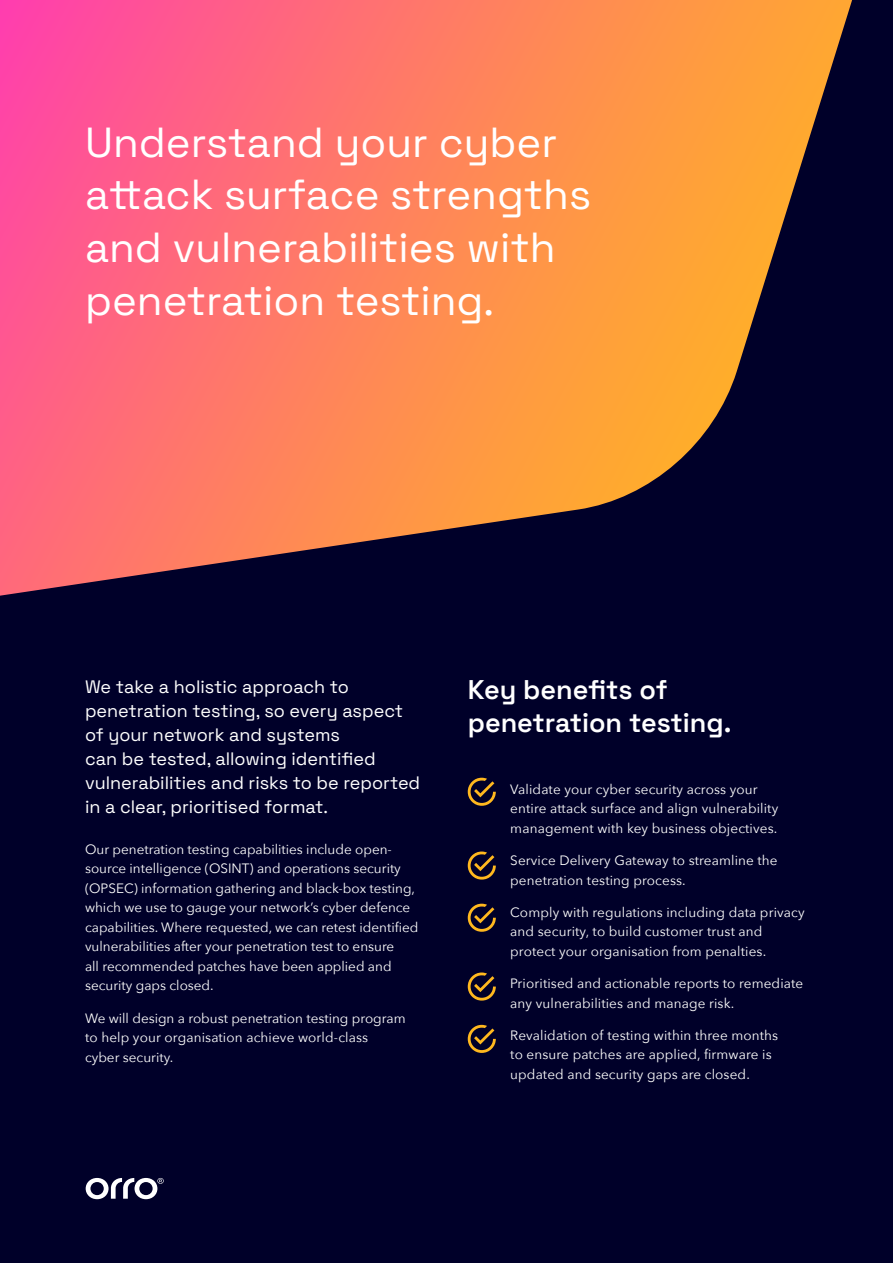
<style>
.page{position:relative;width:893px;height:1263px;background:#000029}
.page>*{position:absolute;margin:0;border:0;box-sizing:border-box;transform-origin:0 0}
.t1{font:42px/52.5px "Space Grotesk";color:#fff}
.t2{font:600 27px/32.4px "Space Grotesk";color:#fff}
.t3{font:18px/24px "Space Grotesk";color:#fff}
.t4{font:13.5px/19.5px "Avenir Next";letter-spacing:.01em;color:#fff}
</style>
<div class="page">
<svg style="left:0;top:0;width:852px;height:596px"></svg>
<svg style="left:86px;top:1178px;width:78px;height:21px"></svg>
<svg style="left:468px;top:851px;width:28px;height:28px"></svg>
<svg style="left:468px;top:904px;width:28px;height:28px"></svg>
<svg style="left:468px;top:778px;width:28px;height:28px"></svg>
<svg style="left:468px;top:972px;width:28px;height:28px"></svg>
<svg style="left:468px;top:1025px;width:28px;height:28px"></svg>
<h1 class="t1" style="left:85px;top:114px;width:508px">Understand your cyber attack surface strengths and vulnerabilities with penetration testing.</h1>
<h3 class="t3" style="left:85px;top:674px;width:337px">We take a holistic approach to penetration testing, so every aspect of your network and systems<br>can be tested, allowing identified vulnerabilities and risks to be reported in a clear, prioritised format.</h3>
<p class="t4" style="left:85px;top:839px;width:335px">Our penetration testing capabilities include open&shy;source intelligence (OSINT) and operations security (OPSEC) information gathering and black-box testing, which we use to gauge your network’s cyber defence capabilities. Where requested, we can retest identified vulnerabilities after your penetration test to ensure<br>all recommended patches have been applied and security gaps closed.</p>
<p class="t4" style="left:85px;top:1007px;width:322px">We will design a robust penetration testing program to help your organisation achieve world-class cyber security.</p>
<h2 class="t2" style="left:468px;top:672px;width:265px">Key benefits of penetration testing.</h2>
<p class="t4" style="left:510px;top:779px;width:269px">Validate your cyber security across your entire attack surface and align vulnerability management with key business objectives.</p>
<p class="t4" style="left:510px;top:850px;width:269px">Service Delivery Gateway to streamline the penetration testing process.</p>
<p class="t4" style="left:510px;top:902px;width:296px">Comply with regulations including data privacy and security, to build customer trust and protect your organisation from penalties.</p>
<p class="t4" style="left:510px;top:973px;width:294px">Prioritised and actionable reports to remediate any vulnerabilities and manage risk.</p>
<p class="t4" style="left:510px;top:1025px;width:269px">Revalidation of testing within three months to ensure patches are applied, firmware is updated and security gaps are closed.</p>
</div>
